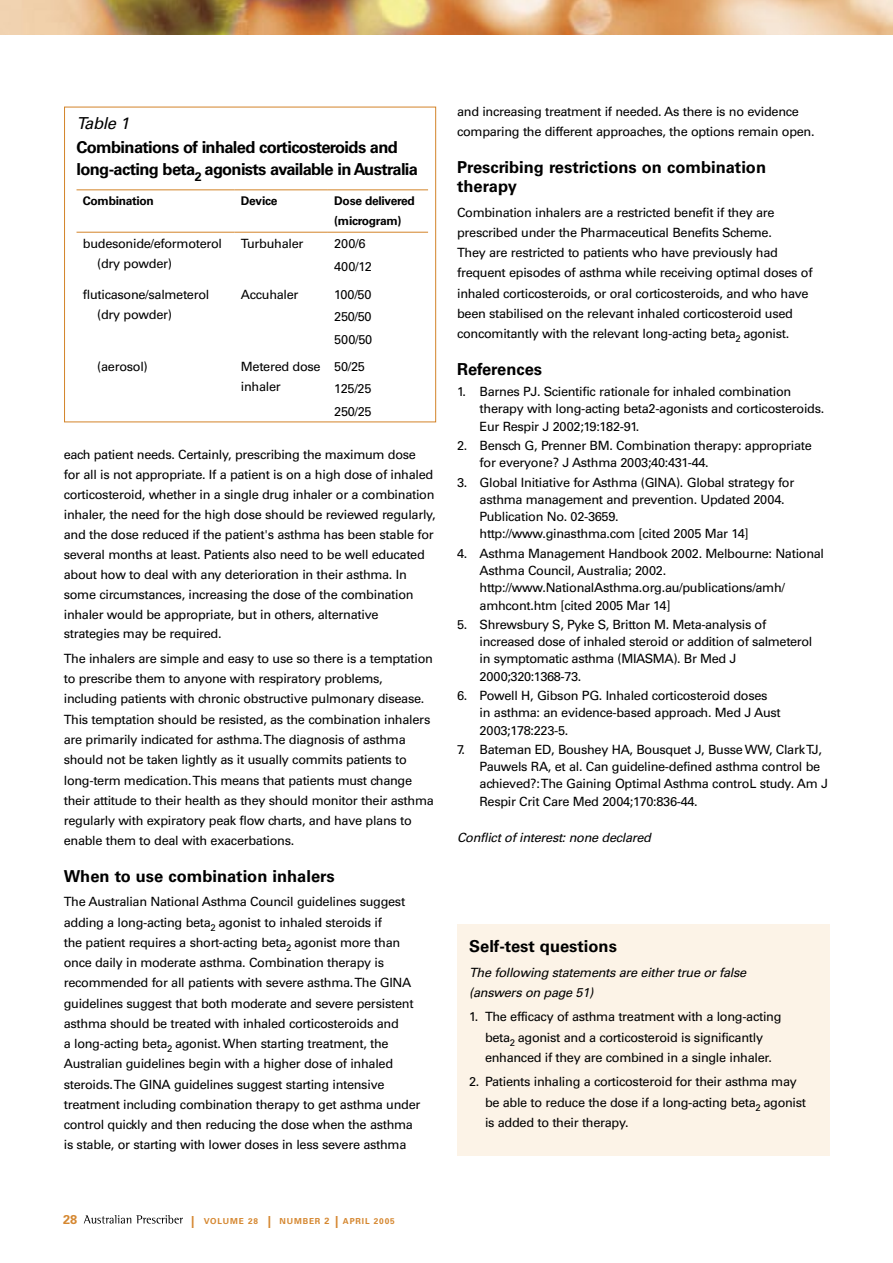
<style>
.page{position:relative;width:893px;height:1263px;background:#fff}
.page>*{position:absolute;margin:0;border:0;box-sizing:border-box;transform-origin:0 0}
.t1{font:700 16.5px/19.5px "Univers LT";color:#000}
.t2{font:700 16.5px/21.8px "Univers LT";letter-spacing:-.04em;color:#000}
.t3{font:italic 16.5px "Univers LT";letter-spacing:-.025em;color:#000}
.t4{font:12.75px/20.2px "Univers LT";letter-spacing:-.025em;color:#000}
.t5{font:italic 12.75px/20.2px "Univers LT";letter-spacing:-.025em;color:#000}
.t6{font:700 12.75px "Univers LT";color:#d58730}
.t7{font:700 12px/20.2px "Univers LT";letter-spacing:-.025em;color:#000}
.t8{font:700 8.25px "Univers LT";letter-spacing:.1em;color:#d58730}
.s1{font-size:12px}
.s2{font-size:9px}
</style>
<div class="page">
<svg style="left:84px;top:1215px;width:99px;height:8px"></svg>
<div style="left:457px;top:925px;width:372px;height:231px;background:#fcf3e7"></div>
<img style="left:0;top:0;width:893px;height:34px">
<hr style="left:77px;top:190px;width:158px;height:1px;background:#d38429">
<hr style="left:235px;top:190px;width:93px;height:1px;background:#d38429">
<hr style="left:328px;top:190px;width:100px;height:1px;background:#d38429">
<hr style="left:77px;top:232px;width:158px;height:1px;background:#d38429">
<hr style="left:235px;top:232px;width:93px;height:1px;background:#d38429">
<hr style="left:328px;top:232px;width:100px;height:1px;background:#d38429">
<div style="left:64px;top:107px;width:372px;height:315px;border:1px solid #d38429"></div>
<p class="t3" style="left:77px;top:113px;width:54px">Table 1</p>
<p class="t2" style="left:77px;top:137px;width:343px">Combinations of inhaled corticosteroids and long-acting beta<sub>2</sub> agonists available in Australia</p>
<p class="t7" style="left:83px;top:191px;width:73px">Combination</p>
<p class="t7" style="left:241px;top:191px;width:38px">Device</p>
<p class="t7" style="left:334px;top:191px;width:82px">Dose delivered (microgram)</p>
<p class="t4" style="left:97px;top:234px;width:126px;text-indent:-14px">budesonide/eformoterol (dry powder)</p>
<p class="t4" style="left:241px;top:234px;width:64px">Turbuhaler</p>
<p class="t4" style="left:334px;top:232px;width:39px;line-height:22.4px">200/6<br>400/12</p>
<p class="t4" style="left:97px;top:284px;width:114px;text-indent:-14px">fluticasone/salmeterol (dry powder)</p>
<p class="t4" style="left:241px;top:284px;width:59px">Accuhaler</p>
<p class="t4" style="left:334px;top:283px;width:39px;line-height:22.4px;text-align:justify">100/50<br>250/50<br>500/50</p>
<p class="t4" style="left:97px;top:356px;width:52px">(aerosol)</p>
<p class="t4" style="left:241px;top:356px;width:81px">Metered dose inhaler</p>
<p class="t4" style="left:334px;top:355px;width:39px;line-height:22.4px">50/25<br>125/25<br>250/25</p>
<p class="t4" style="left:64px;top:444px;width:374px">each patient needs. Certainly, prescribing the maximum dose<br>for all is not appropriate. If a patient is on a high dose of inhaled corticosteroid, whether in a single drug inhaler or a combination inhaler, the need for the high dose should be reviewed regularly, and the dose reduced if the patient's asthma has been stable for several months at least. Patients also need to be well educated about how to deal with any deterioration in their asthma. In some circumstances, increasing the dose of the combination inhaler would be appropriate, but in others, alternative strategies may be required.</p>
<p class="t4" style="left:64px;top:648px;width:372px">The inhalers are simple and easy to use so there is a temptation to prescribe them to anyone with respiratory problems, including patients with chronic obstructive pulmonary disease.<br>This temptation should be resisted, as the combination inhalers are primarily indicated for asthma. The diagnosis of asthma should not be taken lightly as it usually commits patients to long-term medication. This means that patients must change their attitude to their health as they should monitor their asthma regularly with expiratory peak flow charts, and have plans to enable them to deal with exacerbations.</p>
<p class="t1" style="left:64px;top:866px;width:273px">When to use combination inhalers</p>
<p class="t4" style="left:64px;top:892px;width:358px">The Australian National Asthma Council guidelines suggest adding a long-acting beta<sub>2</sub> agonist to inhaled steroids if<br>the patient requires a short-acting beta<sub>2</sub> agonist more than once daily in moderate asthma. Combination therapy is recommended for all patients with severe asthma. The GINA guidelines suggest that both moderate and severe persistent asthma should be treated with inhaled corticosteroids and<br>a long-acting beta<sub>2</sub> agonist. When starting treatment, the Australian guidelines begin with a higher dose of inhaled steroids. The GINA guidelines suggest starting intensive treatment including combination therapy to get asthma under control quickly and then reducing the dose when the asthma is stable, or starting with lower doses in less severe asthma</p>
<p class="t4" style="left:457px;top:101px;width:359px">and increasing treatment if needed. As there is no evidence comparing the different approaches, the options remain open.</p>
<p class="t1" style="left:457px;top:157px;width:310px">Prescribing restrictions on combination therapy</p>
<p class="t4" style="left:457px;top:202px;width:357px">Combination inhalers are a restricted benefit if they are prescribed under the Pharmaceutical Benefits Scheme.<br>They are restricted to patients who have previously had frequent episodes of asthma while receiving optimal doses of inhaled corticosteroids, or oral corticosteroids, and who have been stabilised on the relevant inhaled corticosteroid used concomitantly with the relevant long-acting beta<sub>2</sub> agonist.</p>
<p class="t1" style="left:457px;top:359px;width:87px">References</p>
<p class="t4" style="left:480px;top:383px;width:346px;line-height:17.2px;text-indent:-23px">1. Barnes PJ. Scientific rationale for inhaled combination therapy with long-acting beta2-agonists and corticosteroids.<br>Eur Respir J 2002;19:182-91.</p>
<p class="t4" style="left:480px;top:437px;width:334px;line-height:17.2px;text-indent:-23px">2. Bensch G, Prenner BM. Combination therapy: appropriate for everyone? J Asthma 2003;40:431-44.</p>
<p class="t4" style="left:480px;top:474px;width:316px;line-height:17.2px;text-indent:-23px">3. Global Initiative for Asthma (GINA). Global strategy for asthma management and prevention. Updated 2004.<br>Publication No. 02-3659.<br>http://www.ginasthma.com [cited 2005 Mar 14]</p>
<p class="t4" style="left:480px;top:545px;width:346px;line-height:17.2px;text-indent:-23px">4. Asthma Management Handbook 2002. Melbourne: National Asthma Council, Australia; 2002. http://www.NationalAsthma.org.au/publications/amh/ amhcont.htm [cited 2005 Mar 14]</p>
<p class="t4" style="left:480px;top:616px;width:334px;line-height:17.2px;text-indent:-22px">5. Shrewsbury S, Pyke S, Britton M. Meta-analysis of increased dose of inhaled steroid or addition of salmeterol in symptomatic asthma (MIASMA). Br Med J 2000;320:1368-73.</p>
<p class="t4" style="left:480px;top:687px;width:303px;line-height:17.2px;text-indent:-22px">6. Powell H, Gibson PG. Inhaled corticosteroid doses in asthma: an evidence-based approach. Med J Aust<br>2003;178:223-5.</p>
<p class="t4" style="left:480px;top:741px;width:350px;line-height:17.2px;text-indent:-22px">7. Bateman ED, Boushey HA, Bousquet J, Busse WW, Clark TJ, Pauwels RA, et al. Can guideline-defined asthma control be achieved?: The Gaining Optimal Asthma controL study. Am J Respir Crit Care Med 2004;170:836-44.</p>
<p class="t5" style="left:457px;top:828px;width:195px">Conflict of interest: none declared</p>
<p class="t1" style="left:469px;top:937px;width:149px">Self-test questions</p>
<p class="t5" style="left:469px;top:962px;width:278px">The following statements are either true or false (answers on page 51)</p>
<p class="t4" style="left:469px;top:1007px;width:314px;text-align:center">1. The efficacy of asthma treatment with a long-acting beta<sub>2</sub> agonist and a corticosteroid is significantly enhanced if they are combined in a single inhaler.</p>
<p class="t4" style="left:485px;top:1072px;width:323px;text-indent:-16px">2. Patients inhaling a corticosteroid for their asthma may be able to reduce the dose if a long-acting beta<sub>2</sub> agonist is added to their therapy.</p>
<p class="t6" style="left:63px;top:1212px;width:16px">28</p>
<p class="t8" style="left:191px;top:1216px;width:205px"><span class="s1">|</span> VOLUME 28 <span class="s1">|</span> NUMBER <span class="s2">2</span> <span class="s1">|</span> APRIL 2005</p>
</div>
